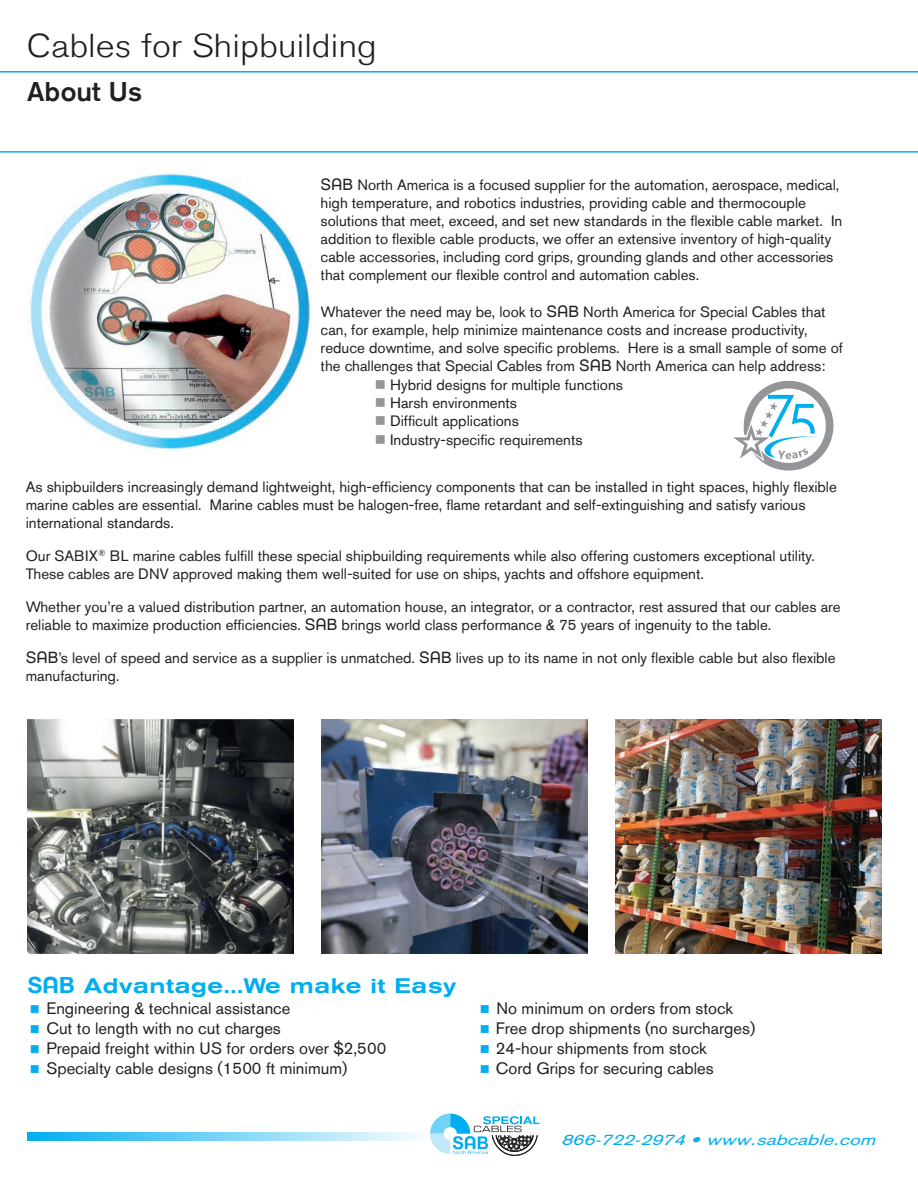
<style>
.page{position:relative;width:918px;height:1188px;background:#fff}
.page>*{position:absolute;margin:0;border:0;box-sizing:border-box;transform-origin:0 0}
.t1{font:300 33px "Akzidenz Grotesk Std";color:#231f20;scale:1.1 1}
.t2{font:500 27px "Akzidenz Grotesk Std";color:#231f20}
.t3{font:500 expanded 21px "Akzidenz Grotesk Std";letter-spacing:.025em;color:#00aeef}
.t4{font:16.5px "Akzidenz Grotesk Std";color:#231f20}
.t5{font:15px/18px "Akzidenz Grotesk Std";color:#231f20}
.t6{font:italic 15px "Akzidenz Grotesk";letter-spacing:.015em;color:#00aeef;scale:1.3 1}
.s1{font-family:"SAB"}
.s2{color:#939598}
.s3{font-family:"SA Bbold B";font-weight:400;font-stretch:normal}
.s4{color:#00aeef}
</style>
<div class="page">
<svg style="left:430px;top:1114px;width:109px;height:42px"></svg>
<svg style="left:27px;top:1133px;width:389px;height:8px;background:#7ad4f6"></svg>
<img style="left:27px;top:719px;width:266px;height:234px">
<img style="left:321px;top:719px;width:267px;height:234px">
<img style="left:616px;top:719px;width:266px;height:234px">
<img style="left:30px;top:173px;width:280px;height:277px">
<svg style="left:733px;top:381px;width:100px;height:90px"></svg>
<hr style="left:0;top:151px;width:918px;height:2px;background:#00aeef">
<hr style="left:0;top:71px;width:918px;height:2px;background:#00aeef">
<p class="t1" style="left:27px;top:27px;width:320px">Cables for Shipbuilding</p>
<p class="t2" style="left:27px;top:75px;width:117px">About Us</p>
<p class="t5" style="left:321px;top:176px;width:520px"><span class="s1">S</span> North America is a focused supplier for the automation, aerospace, medical, high temperature, and robotics industries, providing cable and thermocouple</p>
<p class="t5" style="left:321px;top:212px;width:523px">solutions that meet, exceed, and set new standards in the flexible cable market. In addition to flexible cable products, we offer an extensive inventory of high-quality cable accessories, including cord grips, grounding glands and other accessories that complement our flexible control and automation cables.</p>
<p class="t5" style="left:321px;top:303px;width:524px">Whatever the need may be, look to <span class="s1">S</span> North America for Special Cables that can, for example, help minimize maintenance costs and increase productivity, reduce downtime, and solve specific problems. Here is a small sample of some of the challenges that Special Cables from <span class="s1">S</span> North America can help address:</p>
<p class="t5" style="left:375px;top:375px;width:250px"><span class="s2">■</span> Hybrid designs for multiple functions</p>
<p class="t5" style="left:375px;top:394px;width:144px"><span class="s2">■</span> Harsh environments</p>
<p class="t5" style="left:375px;top:412px;width:145px"><span class="s2">■</span> Difficult applications</p>
<p class="t5" style="left:375px;top:430px;width:209px"><span class="s2">■</span> Industry-specific requirements</p>
<p class="t5" style="left:26px;top:477px;width:813px">As shipbuilders increasingly demand lightweight, high-efficiency components that can be installed in tight spaces, highly flexible marine cables are essential. Marine cables must be halogen-free, flame retardant and self-extinguishing and satisfy various international standards.</p>
<p class="t5" style="left:26px;top:546px;width:791px">Our SABIX<sup>®</sup> BL marine cables fulfill these special shipbuilding requirements while also offering customers exceptional utility.<br>These cables are DNV approved making them well-suited for use on ships, yachts and offshore equipment.</p>
<p class="t5" style="left:26px;top:597px;width:816px;line-height:18.5px">Whether you’re a valued distribution partner, an automation house, an integrator, or a contractor, rest assured that our cables are reliable to maximize production efficiencies. <span class="s1">S</span> brings world class performance &amp; 75 years of ingenuity to the table.</p>
<p class="t5" style="left:26px;top:649px;width:811px"><span class="s1">S</span>’s level of speed and service as a supplier is unmatched. <span class="s1">S</span> lives up to its name in not only flexible cable but also flexible manufacturing.</p>
<p class="t3" style="left:27px;top:974px;width:431px"><span class="s3">S</span> Advantage...We make it Easy</p>
<p class="t4" style="left:30px;top:999px;width:262px"><span class="s4">■</span> Engineering &amp; technical assistance</p>
<p class="t4" style="left:30px;top:1018px;width:253px"><span class="s4">■</span> Cut to length with no cut charges</p>
<p class="t4" style="left:30px;top:1038px;width:358px"><span class="s4">■</span> Prepaid freight within US for orders over $2,500</p>
<p class="t4" style="left:30px;top:1058px;width:319px"><span class="s4">■</span> Specialty cable designs (1500 ft minimum)</p>
<p class="t4" style="left:480px;top:999px;width:255px"><span class="s4">■</span> No minimum on orders from stock</p>
<p class="t4" style="left:480px;top:1018px;width:277px"><span class="s4">■</span> Free drop shipments (no surcharges)</p>
<p class="t4" style="left:480px;top:1038px;width:228px"><span class="s4">■</span> 24-hour shipments from stock</p>
<p class="t4" style="left:480px;top:1058px;width:235px"><span class="s4">■</span> Cord Grips for securing cables</p>
<p class="t6" style="left:561px;top:1130px;width:243px">866-722-2974 • www.sabcable.com</p>
</div>
